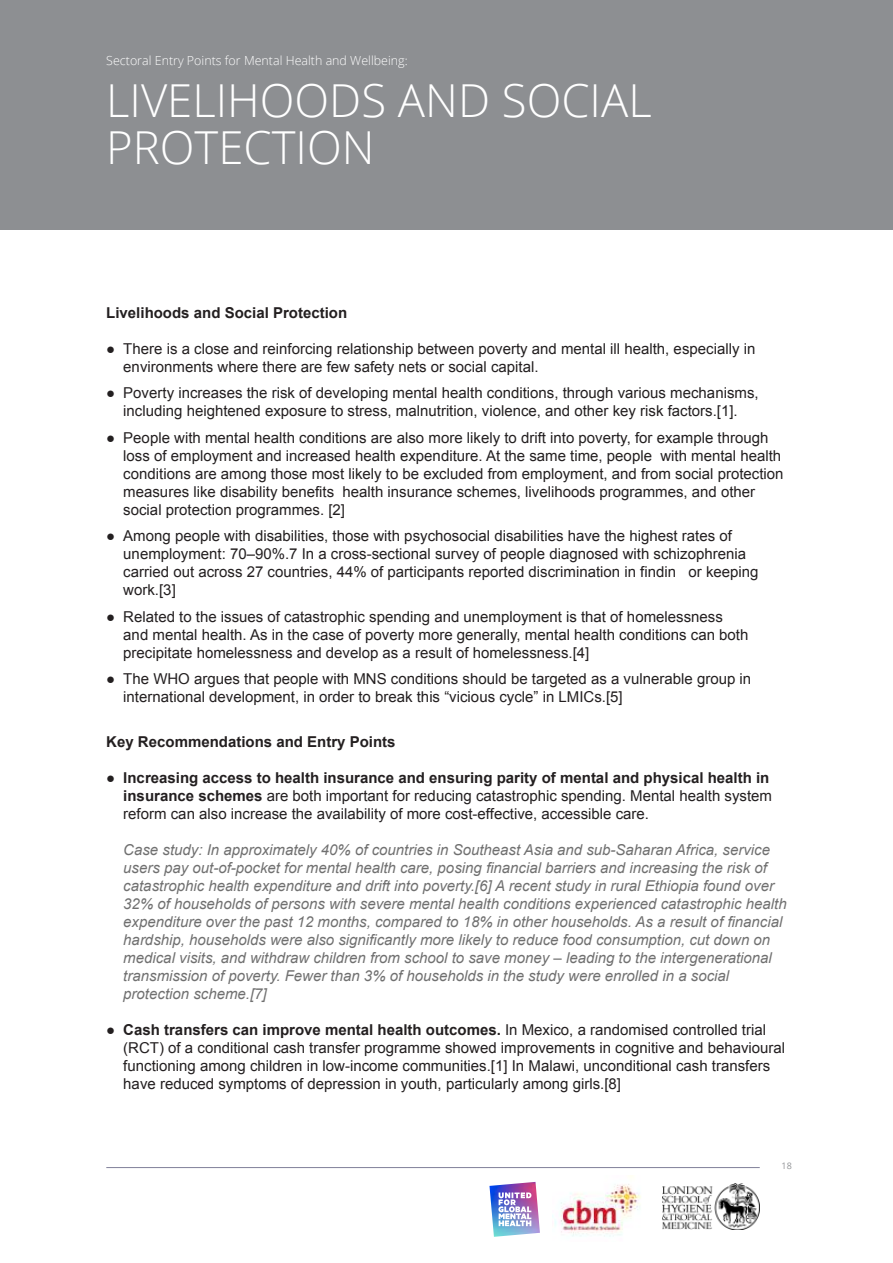
<style>
.page{position:relative;width:893px;height:1263px;background:#fff}
.page>*{position:absolute;margin:0;border:0;box-sizing:border-box;transform-origin:0 0}
.t1{font:300 45.45px/46.5px "Open Sans";color:#fff}
.t2{font:15px/18px "Arial";color:#231f20}
.t3{font:italic 15px/18px "Arial";color:#707070}
.t4{font:700 15px "Arial";color:#231f20}
.t5{font:300 12.45px "Open Sans";color:#fff}
.t6{font:9px "Open Sans";color:#939598}
.s1{font-weight:700}
</style>
<div class="page">
<div style="left:0;top:0;width:893px;height:230px;background:#8d8f92"></div>
<hr style="left:106px;top:1167px;width:654px;height:1px;background:#808099">
<img style="left:554px;top:1175px;width:87px;height:62px">
<img style="left:663px;top:1183px;width:97px;height:46px">
<img style="left:489px;top:1182px;width:51px;height:55px">
<p class="t5" style="left:106px;top:55px;width:303px">Sectoral Entry Points for Mental Health and Wellbeing:</p>
<h1 class="t1" style="left:106px;top:82px;width:547px">LIVELIHOODS AND SOCIAL<br>PROTECTION</h1>
<p class="t4" style="left:106px;top:302px;width:242px">Livelihoods and Social Protection</p>
<p class="t2" style="left:123px;top:339px;width:633px;text-indent:-17px">● There is a close and reinforcing relationship between poverty and mental ill health, especially in environments where there are few safety nets or social capital.</p>
<p class="t2" style="left:106px;top:384px;width:654px;text-align:center">● Poverty increases the risk of developing mental health conditions, through various mechanisms, including heightened exposure to stress, malnutrition, violence, and other key risk factors.[1].</p>
<p class="t2" style="left:123px;top:428px;width:662px;text-indent:-17px">● People with mental health conditions are also more likely to drift into poverty, for example through loss of employment and increased health expenditure. At the same time, people with mental health conditions are among those most likely to be excluded from employment, and from social protection measures like disability benefits health insurance schemes, livelihoods programmes, and other social protection programmes. [2]</p>
<p class="t2" style="left:123px;top:527px;width:637px;text-indent:-17px">● Among people with disabilities, those with psychosocial disabilities have the highest rates of unemployment: 70–90%.7 In a cross-sectional survey of people diagnosed with schizophrenia carried out across 27 countries, 44% of participants reported discrimination in findin or keeping work.[3]</p>
<p class="t2" style="left:123px;top:608px;width:627px;text-indent:-17px">● Related to the issues of catastrophic spending and unemployment is that of homelessness and mental health. As in the case of poverty more generally, mental health conditions can both precipitate homelessness and develop as a result of homelessness.[4]</p>
<p class="t2" style="left:123px;top:670px;width:629px;text-indent:-17px">● The WHO argues that people with MNS conditions should be targeted as a vulnerable group in international development, in order to break this “vicious cycle” in LMICs.[5]</p>
<p class="t4" style="left:106px;top:731px;width:291px">Key Recommendations and Entry Points</p>
<p class="t2" style="left:123px;top:769px;width:650px;text-indent:-17px">● <span class="s1">Increasing access to health insurance and ensuring parity of mental and physical health in insurance schemes</span> are both important for reducing catastrophic spending. Mental health system reform can also increase the availability of more cost-effective, accessible care.</p>
<p class="t3" style="left:123px;top:842px;width:665px">Case study: In approximately 40% of countries in Southeast Asia and sub-Saharan Africa, service users pay out-of-pocket for mental health care, posing financial barriers and increasing the risk of catastrophic health expenditure and drift into poverty.[6] A recent study in rural Ethiopia found over 32% of households of persons with severe mental health conditions experienced catastrophic health expenditure over the past 12 months, compared to 18% in other households. As a result of financial hardship, households were also significantly more likely to reduce food consumption, cut down on medical visits, and withdraw children from school to save money – leading to the intergenerational transmission of poverty. Fewer than 3% of households in the study were enrolled in a social protection scheme.[7]</p>
<p class="t2" style="left:123px;top:1021px;width:663px;text-indent:-17px">● <span class="s1">Cash transfers can improve mental health outcomes.</span> In Mexico, a randomised controlled trial (RCT) of a conditional cash transfer programme showed improvements in cognitive and behavioural functioning among children in low-income communities.[1] In Malawi, unconditional cash transfers have reduced symptoms of depression in youth, particularly among girls.[8]</p>
<p class="t6" style="left:781px;top:1161px;width:12px">18</p>
</div>
